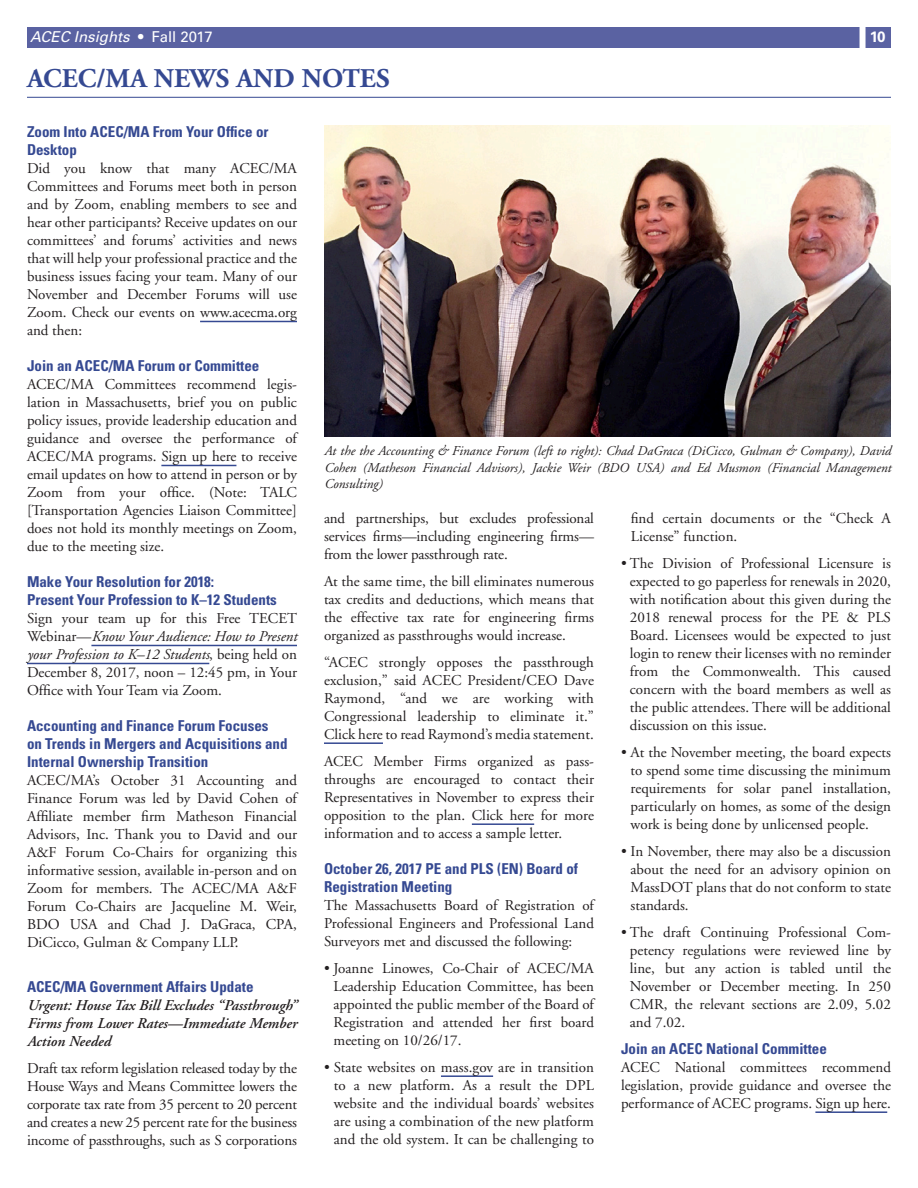
<style>
.page{position:relative;width:918px;height:1188px;background:#fff}
.page>*{position:absolute;margin:0;border:0;box-sizing:border-box;transform-origin:0 0}
._1-Head{font:700 27px "Adobe Garamond";color:#354992}
._0-Text{font:15px/18px "Adobe Garamond";color:#231f20;text-align:justify}
._3-Subhead{font:700 condensed 15px/18px "Univers";color:#354992}
._0-Text-2{font:italic 600 15px/18px "Adobe Garamond";color:#231f20;text-align:justify}
.t1{font:italic 15px "Univers";color:#fff}
.t2{font:700 15px "Univers";color:#fff}
._0-Text-3{font:italic 13.5px/16.5px "Adobe Garamond";color:#231f20;text-align:justify}
.s1{font-style:normal}
.s2{font-style:italic}
</style>
<div class="page">
<div style="left:27px;top:27px;width:864px;height:21px;background:#5a62a2"></div>
<div style="left:860px;top:26px;width:6px;height:23px;background:#fff"></div>
<hr style="left:200px;top:321px;width:97px;height:1px;background:#354992">
<hr style="left:161px;top:465px;width:75px;height:1px;background:#354992">
<hr style="left:91px;top:645px;width:206px;height:1px;background:#354992">
<hr style="left:27px;top:663px;width:182px;height:1px;background:#354992">
<hr style="left:324px;top:742px;width:59px;height:2px;background:#354992">
<hr style="left:472px;top:823px;width:62px;height:2px;background:#354992">
<hr style="left:441px;top:1075px;width:52px;height:2px;background:#354992">
<hr style="left:815px;top:1111px;width:72px;height:2px;background:#354992">
<hr style="left:27px;top:97px;width:864px;height:1px;background:#354992">
<img style="left:324px;top:125px;width:567px;height:311px">
<p class="t1" style="left:30px;top:28px;width:184px">ACEC Insights <span class="s1">• Fall 2017</span></p>
<p class="t2" style="left:870px;top:28px;width:17px">10</p>
<p class="_1-Head" style="left:27px;top:64px;width:364px">ACEC/MA NEWS AND NOTES</p>
<p class="_3-Subhead" style="left:27px;top:123px;width:243px">Zoom Into ACEC/MA From Your Office or<br>Desktop</p>
<p class="_0-Text" style="left:27px;top:160px;width:272px">Did you know that many ACEC/MA Committees and Forums meet both in person and by Zoom, enabling members to see and hear other participants? Receive updates on our committees’ and forums’ activities and news that will help your professional practice and the business issues facing your team. Many of our November and December Forums will use Zoom. Check our events on www.acecma.org and then:</p>
<p class="_3-Subhead" style="left:27px;top:357px;width:234px">Join an ACEC/MA Forum or Committee</p>
<p class="_0-Text" style="left:27px;top:376px;width:272px">ACEC/MA Committees recommend legis&shy;lation in Massachusetts, brief you on public policy issues, provide leadership education and guidance and oversee the performance of ACEC/MA programs. Sign up here to receive email updates on how to attend in person or by Zoom from your office. (Note: TALC [Transportation Agencies Liaison Committee] does not hold its monthly meetings on Zoom, due to the meeting size.</p>
<p class="_3-Subhead" style="left:27px;top:573px;width:251px">Make Your Resolution for 2018:<br>Present Your Profession to K–12 Students</p>
<p class="_0-Text" style="left:27px;top:610px;width:272px">Sign your team up for this Free TECET Webinar—<span class="s2">Know Your Audience: How to Present your Profession to K–12 Students</span>, being held on December 8, 2017, noon – 12:45 pm, in Your Office with Your Team via Zoom.</p>
<p class="_3-Subhead" style="left:27px;top:717px;width:262px">Accounting and Finance Forum Focuses<br>on Trends in Mergers and Acquisitions and<br>Internal Ownership Transition</p>
<p class="_0-Text" style="left:27px;top:772px;width:272px">ACEC/MA’s October 31 Accounting and Finance Forum was led by David Cohen of Affiliate member firm Matheson Financial Advisors, Inc. Thank you to David and our A&amp;F Forum Co-Chairs for organizing this informative session, available in-person and on Zoom for members. The ACEC/MA A&amp;F Forum Co-Chairs are Jacqueline M. Weir, BDO USA and Chad J. DaGraca, CPA, DiCicco, Gulman &amp; Company LLP.</p>
<p class="_3-Subhead" style="left:27px;top:978px;width:228px">ACEC/MA Government Affairs Update</p>
<p class="_0-Text-2" style="left:27px;top:997px;width:272px">Urgent: House Tax Bill Excludes “Passthrough” Firms from Lower Rates—Immediate Member Action Needed</p>
<p class="_0-Text" style="left:27px;top:1060px;width:272px">Draft tax reform legislation released today by the House Ways and Means Committee lowers the corporate tax rate from 35 percent to 20 percent and creates a new 25 percent rate for the business income of passthroughs, such as S corporations</p>
<p class="_0-Text-3" style="left:324px;top:443px;width:569px">At the the Accounting &amp; Finance Forum (left to right): Chad DaGraca (DiCicco, Gulman &amp; Company), David Cohen (Matheson Financial Advisors), Jackie Weir (BDO USA) and Ed Musmon (Financial Management Consulting)</p>
<p class="_0-Text" style="left:324px;top:509px;width:272px">and partnerships, but excludes professional services firms—including engineering firms— from the lower passthrough rate.</p>
<p class="_0-Text" style="left:324px;top:572px;width:272px">At the same time, the bill eliminates numerous tax credits and deductions, which means that the effective tax rate for engineering firms organized as passthroughs would increase.</p>
<p class="_0-Text" style="left:324px;top:653px;width:272px">“ACEC strongly opposes the passthrough exclusion,” said ACEC President/CEO Dave Raymond, “and we are working with Congressional leadership to eliminate it.” Click here to read Raymond’s media statement.</p>
<p class="_0-Text" style="left:324px;top:752px;width:272px">ACEC Member Firms organized as pass&shy;throughs are encouraged to contact their Representatives in November to express their opposition to the plan. Click here for more information and to access a sample letter.</p>
<p class="_3-Subhead" style="left:324px;top:859px;width:256px">October 26, 2017 PE and PLS (EN) Board of<br>Registration Meeting</p>
<p class="_0-Text" style="left:324px;top:896px;width:271px">The Massachusetts Board of Registration of Professional Engineers and Professional Land Surveyors met and discussed the following:</p>
<p class="_0-Text" style="left:334px;top:959px;width:262px;text-indent:-10px">• Joanne Linowes, Co-Chair of ACEC/MA Leadership Education Committee, has been appointed the public member of the Board of Registration and attended her first board meeting on 10/26/17.</p>
<p class="_0-Text" style="left:334px;top:1058px;width:262px;text-indent:-10px">• State websites on mass.gov are in transition to a new platform. As a result the DPL website and the individual boards’ websites are using a combination of the new platform and the old system. It can be challenging to</p>
<p class="_0-Text" style="left:631px;top:509px;width:262px">find certain documents or the “Check A<br>License” function.</p>
<p class="_0-Text" style="left:630px;top:554px;width:263px;text-indent:-9px">• The Division of Professional Licensure is expected to go paperless for renewals in 2020, with notification about this given during the 2018 renewal process for the PE &amp; PLS Board. Licensees would be expected to just login to renew their licenses with no reminder from the Commonwealth. This caused concern with the board members as well as the public attendees. There will be additional discussion on this issue.</p>
<p class="_0-Text" style="left:631px;top:743px;width:262px;text-indent:-10px">• At the November meeting, the board expects to spend some time discussing the minimum requirements for solar panel installation, particularly on homes, as some of the design work is being done by unlicensed people.</p>
<p class="_0-Text" style="left:631px;top:842px;width:262px;text-indent:-10px">• In November, there may also be a discussion about the need for an advisory opinion on MassDOT plans that do not conform to state standards.</p>
<p class="_0-Text" style="left:630px;top:923px;width:263px;text-indent:-9px">• The draft Continuing Professional Com&shy;petency regulations were reviewed line by line, but any action is tabled until the November or December meeting. In 250<br>CMR, the relevant sections are 2.09, 5.02 and 7.02.</p>
<p class="_3-Subhead" style="left:621px;top:1039px;width:207px">Join an ACEC National Committee</p>
<p class="_0-Text" style="left:621px;top:1058px;width:272px">ACEC National committees recommend legislation, provide guidance and oversee the performance of ACEC programs. Sign up here.</p>
</div>
